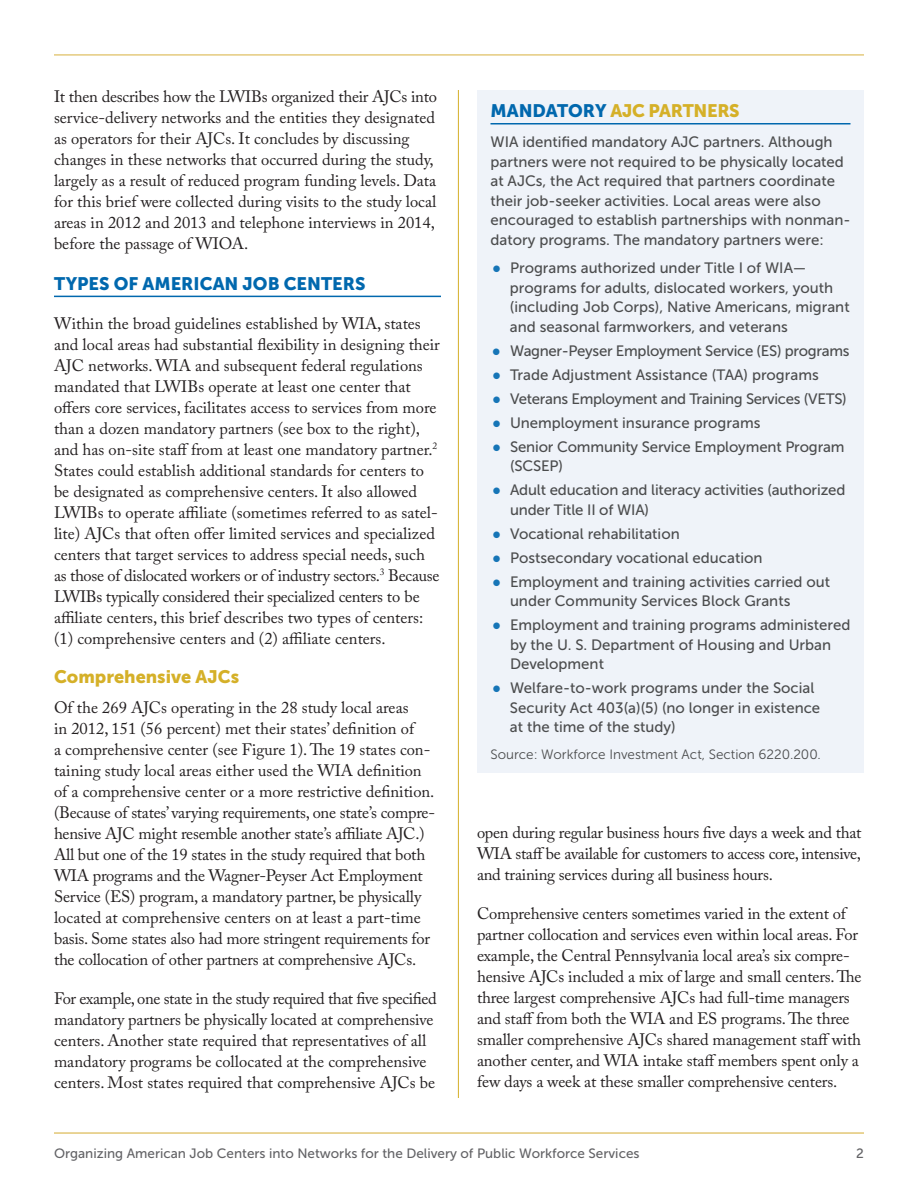
<style>
.page{position:relative;width:918px;height:1188px;background:#fff}
.page>*{position:absolute;margin:0;border:0;box-sizing:border-box;transform-origin:0 0}
.Ahead{font:18px "Museo Sans 900";color:#0168ae}
.Ahead-2{font:18px "Museo Sans 900";letter-spacing:-.02em;color:#d5b028}
.B_head{font:18px "Museo Sans 900";color:#d5b028}
.Text{font:16.5px/21px "Adobe Caslon Pro";color:#231f20}
.highlight_txt{font:15px/19.5px "Museo Sans 500";color:#4b4c4d}
.highlight_txt-2{font:15px "Museo Sans 500";letter-spacing:-.02em;color:#4b4c4d}
.t1{font:13.5px "Museo Sans 500";color:#636366}
.Source{font:13.5px "Museo Sans 300";color:#4b4c4d}
.s1{color:#0168ae}
.s2{font-family:"Times New Roman";color:#1675b7}
</style>
<div class="page">
<hr style="left:458px;top:90px;width:1px;height:1008px;background:#d5b028">
<hr style="left:54px;top:54px;width:810px;height:2px;background:#e8d290">
<hr style="left:54px;top:296px;width:387px;height:1px;background:#0168ae">
<hr style="left:54px;top:1132px;width:810px;height:2px;background:#e8d290">
<div style="left:477px;top:90px;width:387px;height:682px;background:#eff3f9"></div>
<hr style="left:490px;top:123px;width:360px;height:1px;background:#0168ae">
<p class="Text" style="left:54px;top:86px;width:385px">It then describes how the LWIBs organized their AJCs into service-delivery networks and the entities they designated as operators for their AJCs. It concludes by discussing changes in these networks that occurred during the study, largely as a result of reduced program funding levels. Data for this brief were collected during visits to the study local areas in 2012 and 2013 and telephone interviews in 2014, before the passage of WIOA.</p>
<p class="Ahead" style="left:54px;top:273px;width:313px">TYPES OF AMERICAN JOB CENTERS</p>
<p class="Text" style="left:54px;top:312px;width:387px">Within the broad guidelines established by WIA, states and local areas had substantial flexibility in designing their AJC networks. WIA and subsequent federal regulations mandated that LWIBs operate at least one center that offers core services, facilitates access to services from more than a dozen mandatory partners (see box to the right), and has on-site staff from at least one mandatory partner.<sup>2<br></sup>States could establish additional standards for centers to be designated as comprehensive centers. It also allowed LWIBs to operate affiliate (sometimes referred to as satel&shy;lite) AJCs that often offer limited services and specialized centers that target services to address special needs, such as those of dislocated workers or of industry sectors.<sup>3</sup> Because LWIBs typically considered their specialized centers to be affiliate centers, this brief describes two types of centers: (1) comprehensive centers and (2) affiliate centers.</p>
<p class="B_head" style="left:54px;top:666px;width:187px">Comprehensive AJCs</p>
<p class="Text" style="left:54px;top:696px;width:383px">Of the 269 AJCs operating in the 28 study local areas<br>in 2012, 151 (56 percent) met their states’ definition of<br>a comprehensive center (see Figure 1). The 19 states con&shy;taining study local areas either used the WIA definition of a comprehensive center or a more restrictive definition. (Because of states’ varying requirements, one state’s compre&shy;hensive AJC might resemble another state’s affiliate AJC.)<br>All but one of the 19 states in the study required that both WIA programs and the Wagner-Peyser Act Employment Service (ES) program, a mandatory partner, be physically located at comprehensive centers on at least a part-time basis. Some states also had more stringent requirements for the collocation of other partners at comprehensive AJCs.</p>
<p class="Text" style="left:54px;top:987px;width:384px">For example, one state in the study required that five specified mandatory partners be physically located at comprehensive centers. Another state required that representatives of all mandatory programs be collocated at the comprehensive centers. Most states required that comprehensive AJCs be</p>
<p class="Ahead-2" style="left:490px;top:100px;width:251px"><span class="s1">MANDATORY</span> AJC PARTNERS</p>
<p class="highlight_txt" style="left:490px;top:132px;width:361px">WIA identified mandatory AJC partners. Although partners were not required to be physically located at AJCs, the Act required that partners coordinate their job-seeker activities. Local areas were also encouraged to establish partnerships with nonman&shy;datory programs. The mandatory partners were:</p>
<p class="highlight_txt" style="left:510px;top:258px;width:341px;text-indent:-18px"><span class="s2">●</span> Programs authorized under Title I of WIA— programs for adults, dislocated workers, youth (including Job Corps), Native Americans, migrant and seasonal farmworkers, and veterans</p>
<p class="highlight_txt-2" style="left:492px;top:342px;width:359px"><span class="s2">●</span> Wagner-Peyser Employment Service (ES) programs</p>
<p class="highlight_txt" style="left:492px;top:365px;width:328px"><span class="s2">●</span> Trade Adjustment Assistance (TAA) programs</p>
<p class="highlight_txt-2" style="left:492px;top:390px;width:356px"><span class="s2">●</span> Veterans Employment and Training Services (VETS)</p>
<p class="highlight_txt" style="left:492px;top:413px;width:270px"><span class="s2">●</span> Unemployment insurance programs</p>
<p class="highlight_txt" style="left:510px;top:437px;width:336px;text-indent:-18px"><span class="s2">●</span> Senior Community Service Employment Program (SCSEP)</p>
<p class="highlight_txt" style="left:510px;top:480px;width:337px;text-indent:-18px"><span class="s2">●</span> Adult education and literacy activities (authorized under Title II of WIA)</p>
<p class="highlight_txt" style="left:492px;top:524px;width:189px"><span class="s2">●</span> Vocational rehabilitation</p>
<p class="highlight_txt" style="left:492px;top:548px;width:272px"><span class="s2">●</span> Postsecondary vocational education</p>
<p class="highlight_txt" style="left:510px;top:572px;width:322px;text-indent:-18px"><span class="s2">●</span> Employment and training activities carried out under Community Services Block Grants</p>
<p class="highlight_txt" style="left:510px;top:615px;width:342px;text-indent:-18px"><span class="s2">●</span> Employment and training programs administered by the U. S. Department of Housing and Urban<br>Development</p>
<p class="highlight_txt" style="left:510px;top:678px;width:312px;text-indent:-18px"><span class="s2">●</span> Welfare-to-work programs under the Social<br>Security Act 403(a)(5) (no longer in existence at the time of the study)</p>
<p class="Source" style="left:490px;top:747px;width:332px">Source: Workforce Investment Act, Section 6220.200.</p>
<p class="Text" style="left:477px;top:822px;width:386px;text-align:justify">open during regular business hours five days a week and that WIA staff be available for customers to access core, intensive, and training services during all business hours.</p>
<p class="Text" style="left:477px;top:903px;width:386px">Comprehensive centers sometimes varied in the extent of partner collocation and services even within local areas. For example, the Central Pennsylvania local area’s six compre&shy;hensive AJCs included a mix of large and small centers. The three largest comprehensive AJCs had full-time managers and staff from both the WIA and ES programs. The three smaller comprehensive AJCs shared management staff with another center, and WIA intake staff members spent only a few days a week at these smaller comprehensive centers.</p>
<p class="t1" style="left:54px;top:1146px;width:587px">Organizing American Job Centers into Networks for the Delivery of Public Workforce Services</p>
<p class="t1" style="left:856px;top:1146px;width:9px">2</p>
</div>
